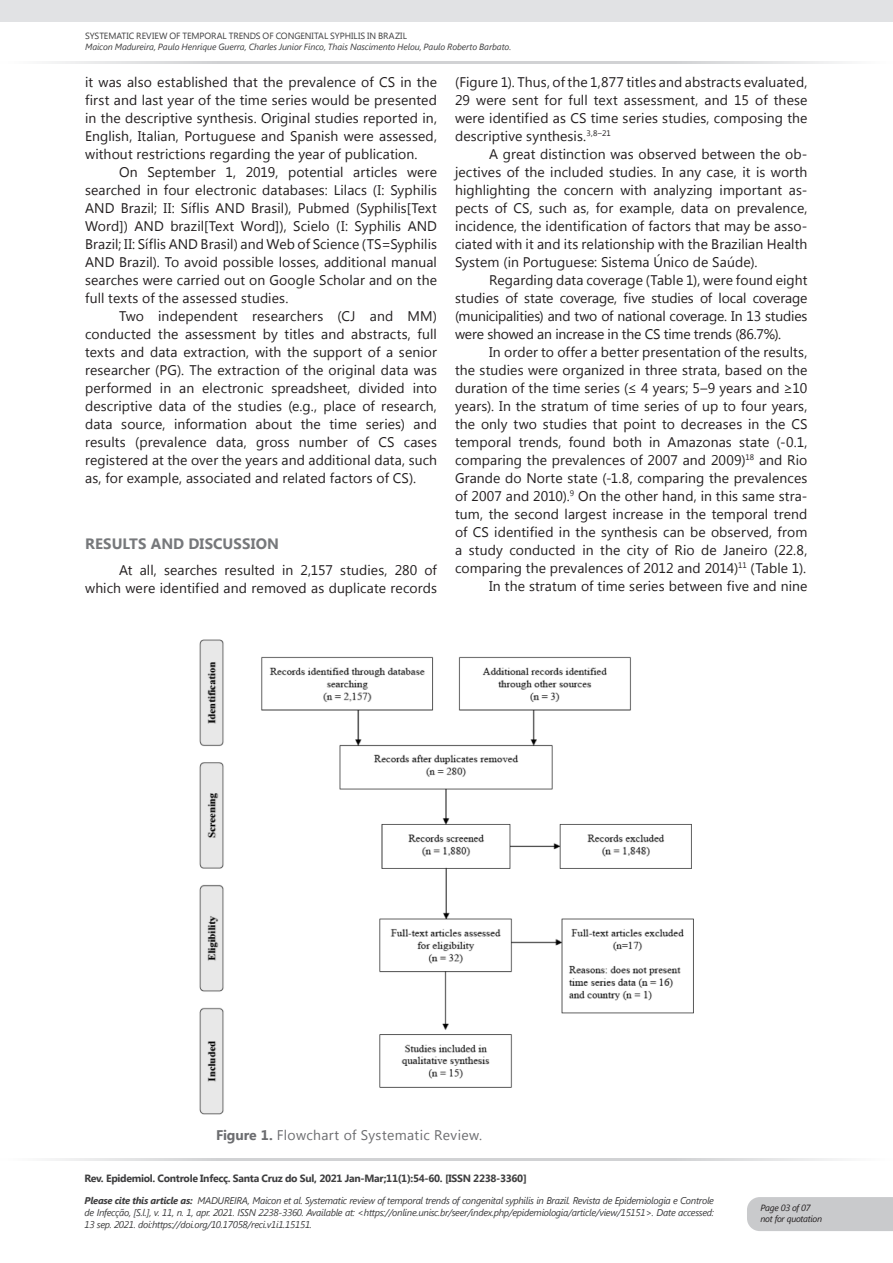
<style>
.page{position:relative;width:893px;height:1263px;background:#fff}
.page>*{position:absolute;margin:0;border:0;box-sizing:border-box;transform-origin:0 0}
.SESSAO{font:700 15px "Segoe UI";letter-spacing:.005em;color:#76787b}
.texto_ok{font:13.95px/18px "Segoe UI";letter-spacing:.005em;color:#231f20;text-align:justify}
.TABELA{font:13.95px "Segoe UI";letter-spacing:.025em;color:#6c6d70}
.t1{font:700 10.5px "Segoe UI";letter-spacing:-.03em;color:#3e3e3f}
.t2{font:italic 9.75px/11.7px "Segoe UI";letter-spacing:-.03em;color:#3e3e3f;text-align:justify}
.t3{font:italic 9px "Segoe UI";letter-spacing:-.01em;color:#3e3e3f}
.t4{font:9px "Segoe UI";letter-spacing:-.005em;color:#3e3e3f}
.t5{font:italic 9px "Segoe UI";letter-spacing:-.03em;color:#231f20}
.s1{font-weight:700}
</style>
<div class="page">
<hr style="left:0;top:61px;width:447px;height:3px;background:#d1d2d4">
<hr style="left:446px;top:61px;width:447px;height:3px;background:#d1d2d4">
<div style="left:0;top:0;width:893px;height:21px;background:#e1e2e4"></div>
<div style="left:747px;top:1197px;width:146px;height:34px;background:#c9cacc"></div>
<hr style="left:0;top:1158px;width:446px;height:3px;background:#d1d2d4">
<hr style="left:446px;top:1158px;width:446px;height:3px;background:#d1d2d4">
<img style="left:199px;top:639px;width:495px;height:476px">
<p class="t4" style="left:85px;top:29px;width:323px">SYSTEMATIC REVIEW OF TEMPORAL TRENDS OF CONGENITAL SYPHILIS IN BRAZIL</p>
<p class="t3" style="left:85px;top:40px;width:428px">Maicon Madureira, Paulo Henrique Guerra, Charles Junior Finco, Thais Nascimento Helou, Paulo Roberto Barbato.</p>
<p class="texto_ok" style="left:85px;top:72px;width:353px">it was also established that the prevalence of CS in the first and last year of the time series would be presented in the descriptive synthesis. Original studies reported in, English, Italian, Portuguese and Spanish were assessed, without restrictions regarding the year of publication.</p>
<p class="texto_ok" style="left:85px;top:162px;width:353px;text-indent:34px">On September 1, 2019, potential articles were searched in four electronic databases: Lilacs (I: Syphilis AND Brazil; II: Síflis AND Brasil), Pubmed (Syphilis[Text Word]) AND brazil[Text Word]), Scielo (I: Syphilis AND Brazil; II: Síflis AND Brasil) and Web of Science (TS=Syphilis AND Brazil). To avoid possible losses, additional manual searches were carried out on Google Scholar and on the full texts of the assessed studies.</p>
<p class="texto_ok" style="left:85px;top:306px;width:353px;text-indent:34px">Two independent researchers (CJ and MM) conducted the assessment by titles and abstracts, full texts and data extraction, with the support of a senior researcher (PG). The extraction of the original data was performed in an electronic spreadsheet, divided into descriptive data of the studies (e.g., place of research, data source, information about the time series) and results (prevalence data, gross number of CS cases registered at the over the years and additional data, such as, for example, associated and related factors of CS).</p>
<p class="SESSAO" style="left:85px;top:533px;width:195px">RESULTS AND DISCUSSION</p>
<p class="texto_ok" style="left:85px;top:561px;width:353px;text-align:right">At all, searches resulted in 2,157 studies, 280 of which were identified and removed as duplicate records</p>
<p class="texto_ok" style="left:455px;top:72px;width:354px">(Figure 1). Thus, of the 1,877 titles and abstracts evaluated, 29 were sent for full text assessment, and 15 of these were identified as CS time series studies, composing the descriptive synthesis.<sup>3,8–21</sup></p>
<p class="texto_ok" style="left:455px;top:144px;width:354px;text-indent:34px">A great distinction was observed between the ob&shy;jectives of the included studies. In any case, it is worth highlighting the concern with analyzing important as&shy;pects of CS, such as, for example, data on prevalence, incidence, the identification of factors that may be asso&shy;ciated with it and its relationship with the Brazilian Health System (in Portuguese: Sistema Único de Saúde).</p>
<p class="texto_ok" style="left:455px;top:270px;width:354px;text-indent:34px">Regarding data coverage (Table 1), were found eight studies of state coverage, five studies of local coverage (municipalities) and two of national coverage. In 13 studies were showed an increase in the CS time trends (86.7%).</p>
<p class="texto_ok" style="left:455px;top:342px;width:354px;text-indent:34px">In order to offer a better presentation of the results, the studies were organized in three strata, based on the duration of the time series (≤ 4 years; 5–9 years and ≥10 years). In the stratum of time series of up to four years, the only two studies that point to decreases in the CS temporal trends, found both in Amazonas state (-0.1, comparing the prevalences of 2007 and 2009)<sup>18</sup> and Rio Grande do Norte state (-1.8, comparing the prevalences of 2007 and 2010).<sup>9</sup> On the other hand, in this same stra&shy;tum, the second largest increase in the temporal trend of CS identified in the synthesis can be observed, from a study conducted in the city of Rio de Janeiro (22.8, comparing the prevalences of 2012 and 2014)<sup>11</sup> (Table 1).</p>
<p class="texto_ok" style="left:489px;top:576px;width:320px">In the stratum of time series between five and nine</p>
<p class="TABELA" style="left:216px;top:1125px;width:268px"><span class="s1">Figure 1.</span> Flowchart of Systematic Review.</p>
<p class="t1" style="left:85px;top:1170px;width:444px">Rev. Epidemiol. Controle Infecç. Santa Cruz do Sul, 2021 Jan-Mar;11(1):54-60. [ISSN 2238-3360]</p>
<p class="t2" style="left:85px;top:1194px;width:631px"><span class="s1">Please cite this article as:</span> MADUREIRA, Maicon et al. Systematic review of temporal trends of congenital syphilis in Brazil. Revista de Epidemiologia e Controle de Infecção, [S.l.], v. 11, n. 1, apr. 2021. ISSN 2238-3360. Available at: &lt;https://online.unisc.br/seer/index.php/epidemiologia/article/view/15151&gt;. Date accessed:<br>13 sep. 2021. doi:https://doi.org/10.17058/reci.v1i1.15151.</p>
<p class="t5" style="left:760px;top:1201px;width:52px">Page 03 of 07</p>
<p class="t5" style="left:760px;top:1212px;width:63px">not for quotation</p>
</div>
